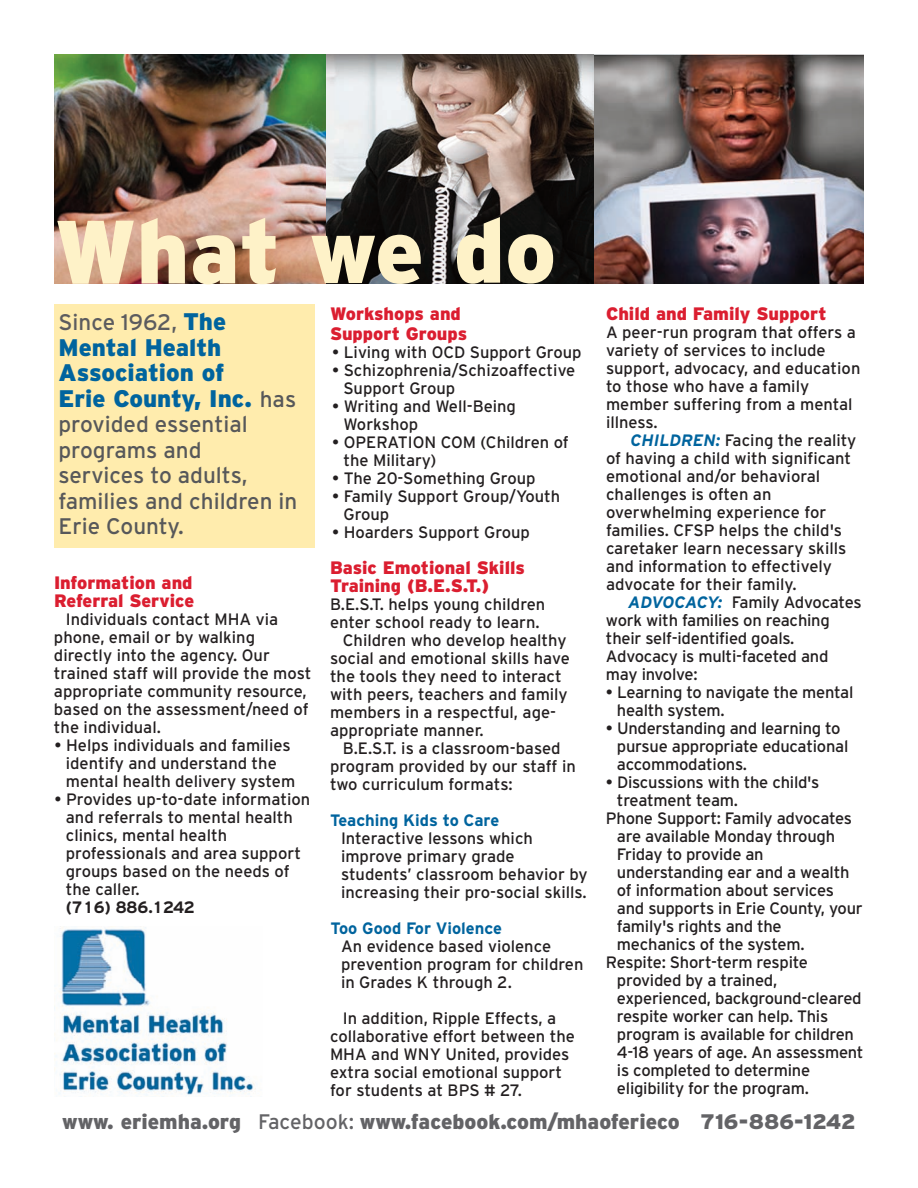
<style>
.page{position:relative;width:918px;height:1188px;background:#fff}
.page>*{position:absolute;margin:0;border:0;box-sizing:border-box;transform-origin:0 0}
.t1{font:900 90px "Interstate";letter-spacing:-.005em;color:#fef2c8}
.t2{font:900 24px/25.5px "Interstate";color:#00649e}
.t3{font:22.5px/25.5px "Interstate";color:#57585a}
.t4{font:22.5px "Interstate";color:#5c5c5f}
.t5{font:900 21px "Interstate";color:#636366}
.t6{font:900 18px/18px "Interstate";color:#db1e30}
.t7{font:16.5px/18px "Interstate";color:#231f20}
.t8{font:700 16.5px "Interstate";color:#00649e}
.t9{font:16.5px "Interstate";letter-spacing:-.02em;color:#231f20}
.t10{font:700 16.5px "Interstate";color:#231f20}
.s1{font-weight:900;font-size:24px;color:#00649e}
.s2{font-weight:400;font-size:22.5px;color:#57585a}
.s3{font-weight:700;font-style:italic;color:#00649e}
.s4{font-weight:400}
</style>
<div class="page">
<img style="left:594px;top:54px;width:270px;height:230px">
<img style="left:322px;top:54px;width:272px;height:230px">
<img style="left:54px;top:54px;width:272px;height:229px">
<div style="left:54px;top:304px;width:260px;height:244px;background:#ffecad"></div>
<img style="left:54px;top:926px;width:202px;height:171px">
<h1 class="t1" style="left:54px;top:200px;width:504px">What we do</h1>
<h3 class="t4" style="left:58px;top:310px;width:169px">Since 1962, <span class="s1">The</span></h3>
<h2 class="t2" style="left:58px;top:334px;width:239px">Mental Health<br>Association of<br>Erie County, Inc. <span class="s2">has</span></h2>
<h3 class="t3" style="left:58px;top:411px;width:240px">provided essential programs and<br>services to adults, families and children in<br>Erie County.</h3>
<p class="t6" style="left:330px;top:304px;width:139px;line-height:19.5px">Workshops and<br>Support Groups</p>
<p class="t7" style="left:332px;top:343px;width:251px">• Living with OCD Support Group</p>
<p class="t7" style="left:344px;top:361px;width:233px;text-indent:-11px">• Schizophrenia/Schizoaffective<br>Support Group</p>
<p class="t7" style="left:344px;top:397px;width:174px;text-indent:-11px">• Writing and Well-Being<br>Workshop</p>
<p class="t7" style="left:344px;top:433px;width:227px;text-indent:-11px">• OPERATION COM (Children of the Military)</p>
<p class="t7" style="left:332px;top:469px;width:205px">• The 20-Something Group</p>
<p class="t7" style="left:344px;top:487px;width:218px;text-indent:-11px">• Family Support Group/Youth<br>Group</p>
<p class="t7" style="left:332px;top:523px;width:199px">• Hoarders Support Group</p>
<p class="t6" style="left:330px;top:558px;width:197px">Basic Emotional Skills<br>Training (B.E.S.T.)</p>
<p class="t7" style="left:330px;top:595px;width:217px">B.E.S.T. helps young children</p>
<p class="t7" style="left:330px;top:613px;width:211px">enter school ready to learn.</p>
<p class="t7" style="left:343px;top:631px;width:225px">Children who develop healthy</p>
<p class="t7" style="left:330px;top:649px;width:241px">social and emotional skills have</p>
<p class="t7" style="left:330px;top:667px;width:233px">the tools they need to interact</p>
<p class="t7" style="left:330px;top:685px;width:239px">with peers, teachers and family</p>
<p class="t7" style="left:330px;top:703px;width:228px">members in a respectful, age-</p>
<p class="t7" style="left:330px;top:721px;width:155px">appropriate manner.</p>
<p class="t7" style="left:343px;top:739px;width:219px">B.E.S.T. is a classroom-based</p>
<p class="t7" style="left:330px;top:757px;width:247px">program provided by our staff in</p>
<p class="t7" style="left:330px;top:775px;width:184px">two curriculum formats:</p>
<p class="t8" style="left:330px;top:811px;width:171px">Teaching Kids to Care</p>
<p class="t7" style="left:341px;top:829px;width:248px">Interactive lessons which improve primary grade students’ classroom behavior by increasing their pro-social skills.</p>
<p class="t8" style="left:331px;top:919px;width:173px">Too Good For Violence</p>
<p class="t7" style="left:341px;top:937px;width:244px">An evidence based violence prevention program for children in Grades K through 2.</p>
<p class="t7" style="left:330px;top:1009px;width:247px;text-indent:13px">In addition, Ripple Effects, a collaborative effort between the<br>MHA and WNY United, provides extra social emotional support for students at BPS # 27.</p>
<p class="t6" style="left:54px;top:573px;width:142px">Information and<br>Referral Service</p>
<p class="t7" style="left:54px;top:610px;width:259px;text-indent:12px">Individuals contact MHA via phone, email or by walking directly into the agency. Our trained staff will provide the most appropriate community resource, based on the assessment/need of the individual.</p>
<p class="t7" style="left:66px;top:736px;width:231px;text-indent:-11px">• Helps individuals and families identify and understand the mental health delivery system</p>
<p class="t7" style="left:66px;top:790px;width:246px;text-indent:-11px">• Provides up-to-date information and referrals to mental health clinics, mental health professionals and area support groups based on the needs of the caller.</p>
<p class="t10" style="left:66px;top:898px;width:130px">(716) 886.1242</p>
<p class="t6" style="left:606px;top:305px;width:222px">Child and Family Support</p>
<p class="t7" style="left:606px;top:323px;width:256px">A peer-run program that offers a variety of services to include support, advocacy, and education to those who have a family member suffering from a mental illness.</p>
<p class="t7" style="left:606px;top:431px;width:252px;text-indent:25px"><span class="s3">CHILDREN:</span> Facing the reality of having a child with significant emotional and/or behavioral challenges is often an overwhelming experience for families. CFSP helps the child's caretaker learn necessary skills and information to effectively advocate for their family.</p>
<p class="t7" style="left:606px;top:593px;width:257px;text-indent:22px"><span class="s3">ADVOCACY:</span> Family Advocates work with families on reaching their self-identified goals.<br>Advocacy is multi-faceted and may involve:</p>
<p class="t7" style="left:617px;top:683px;width:238px;text-indent:-11px">• Learning to navigate the mental health system.</p>
<p class="t7" style="left:617px;top:719px;width:233px;text-indent:-11px">• Understanding and learning to pursue appropriate educational accommodations.</p>
<p class="t7" style="left:606px;top:773px;width:215px">• Discussions with the child's</p>
<p class="t7" style="left:617px;top:791px;width:123px">treatment team.</p>
<p class="t7" style="left:606px;top:809px;width:248px">Phone Support: Family advocates</p>
<p class="t7" style="left:617px;top:827px;width:220px">are available Monday through</p>
<p class="t7" style="left:617px;top:845px;width:148px">Friday to provide an</p>
<p class="t7" style="left:617px;top:863px;width:234px">understanding ear and a wealth</p>
<p class="t7" style="left:617px;top:881px;width:219px">of information about services</p>
<p class="t7" style="left:617px;top:899px;width:247px">and supports in Erie County, your</p>
<p class="t7" style="left:617px;top:917px;width:166px">family's rights and the</p>
<p class="t7" style="left:617px;top:935px;width:189px">mechanics of the system.</p>
<p class="t7" style="left:606px;top:953px;width:204px">Respite: Short-term respite</p>
<p class="t7" style="left:617px;top:971px;width:162px">provided by a trained,</p>
<p class="t7" style="left:617px;top:989px;width:246px">experienced, background-cleared</p>
<p class="t7" style="left:617px;top:1007px;width:213px">respite worker can help. This</p>
<p class="t7" style="left:617px;top:1025px;width:239px">program is available for children</p>
<p class="t9" style="left:617px;top:1043px;width:248px">4-18 years of age. An assessment</p>
<p class="t7" style="left:617px;top:1061px;width:195px">is completed to determine</p>
<p class="t7" style="left:617px;top:1079px;width:193px">eligibility for the program.</p>
<p class="t5" style="left:62px;top:1110px;width:795px">www. eriemha.org <span class="s4">Facebook:</span> www.facebook.com/mhaoferieco 716-886-1242</p>
</div>
